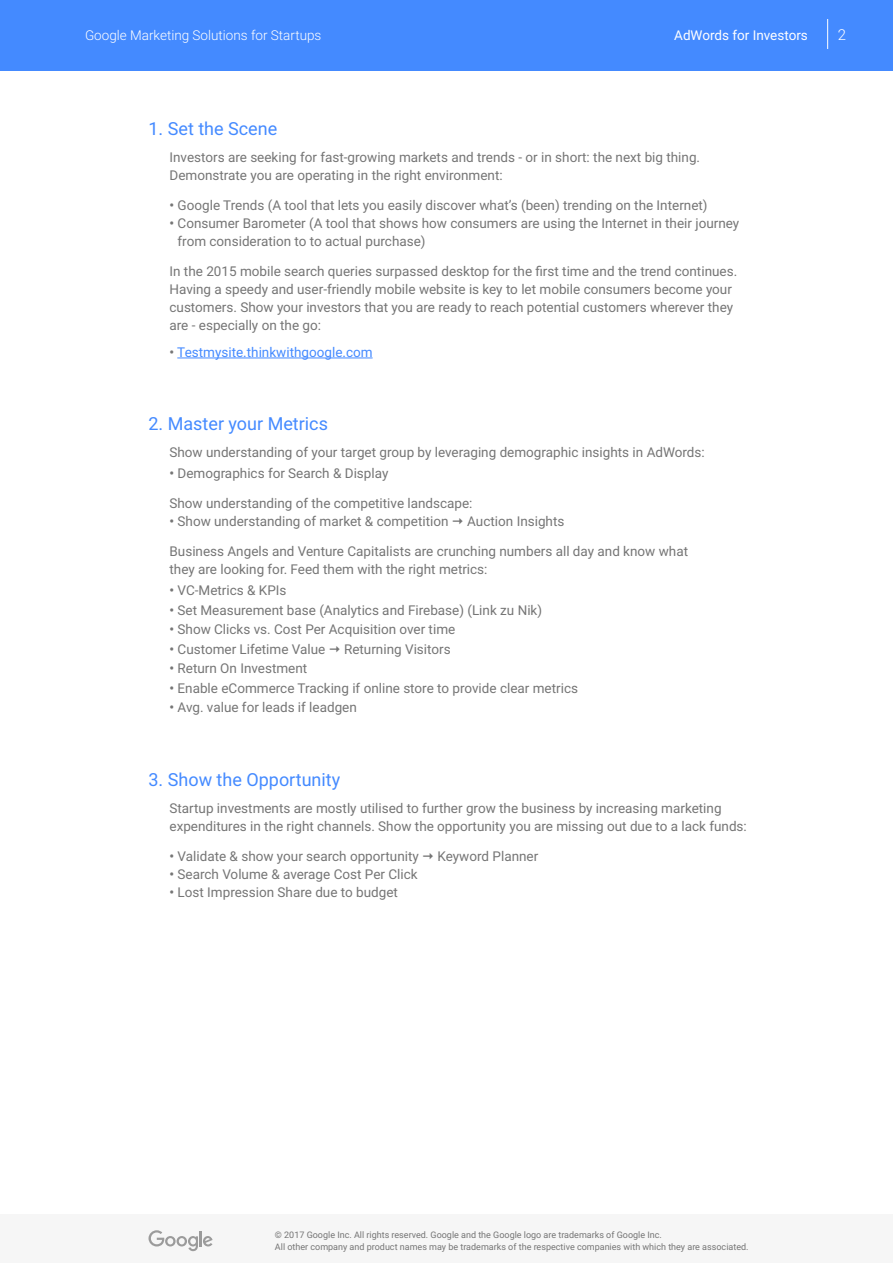
<style>
.page{position:relative;width:893px;height:1263px;background:#fff}
.page>*{position:absolute;margin:0;border:0;box-sizing:border-box;transform-origin:0 0}
.t1{font:18px "Roboto";color:#448aff}
.t2{font:300 15px "Roboto";color:#fff}
.t3{font:13.5px/18px "Roboto";color:#757575}
.t4{font:300 13.5px "Roboto";color:#fff}
.t5{font:13.5px "Roboto";color:#448aff}
.t6{font:13.5px "Roboto";color:#fff}
.t7{font:9px/12px "Roboto";color:#757575}
.s1{font-weight:500}
.s2{font-weight:500;color:#757575}
</style>
<div class="page">
<div style="left:0;top:0;width:893px;height:70px;background:#448aff"></div>
<hr style="left:177px;top:358px;width:196px;height:1px;background:#448aff">
<hr style="left:827px;top:19px;width:1px;height:30px;background:#fff">
<div style="left:0;top:1215px;width:893px;height:48px;background:#f6f6f6"></div>
<svg style="left:149px;top:1230px;width:64px;height:21px"></svg>
<p class="t4" style="left:85px;top:25px;width:238px">Google Marketing Solutions for Startups</p>
<p class="t6" style="left:674px;top:25px;width:135px">AdWords for Investors</p>
<p class="t2" style="left:838px;top:24px;width:10px">2</p>
<h1 class="t1" style="left:148px;top:116px;width:130px">1. Set the Scene</h1>
<p class="t3" style="left:170px;top:148px;width:532px">Investors are seeking for fast-growing markets and trends - or in short: the next big thing.<br>Demonstrate you are operating in the right environment:</p>
<p class="t3" style="left:170px;top:196px;width:540px"><span class="s1">•</span> Google Trends (A tool that lets you easily discover what’s (been) trending on the Internet)</p>
<p class="t3" style="left:178px;top:214px;width:563px;text-indent:-8px"><span class="s1">•</span> Consumer Barometer (A tool that shows how consumers are using the Internet in their journey from consideration to to actual purchase)</p>
<p class="t3" style="left:170px;top:262px;width:569px">In the 2015 mobile search queries surpassed desktop for the first time and the trend continues.<br>Having a speedy and user-friendly mobile website is key to let mobile consumers become your customers. Show your investors that you are ready to reach potential customers wherever they are - especially on the go:</p>
<p class="t5" style="left:170px;top:343px;width:205px"><span class="s2">•</span> Testmysite.thinkwithgoogle.com</p>
<h1 class="t1" style="left:148px;top:411px;width:181px">2. Master your Metrics</h1>
<p class="t3" style="left:170px;top:443px;width:537px">Show understanding of your target group by leveraging demographic insights in AdWords:</p>
<p class="t3" style="left:170px;top:464px;width:220px"><span class="s1">•</span> Demographics for Search &amp; Display</p>
<p class="t3" style="left:170px;top:494px;width:305px">Show understanding of the competitive landscape:</p>
<p class="t3" style="left:170px;top:512px;width:281px"><span class="s1">•</span> Show understanding of market &amp; competition</p>
<p class="t3" style="left:467px;top:512px;width:99px">Auction Insights</p>
<p class="t3" style="left:170px;top:542px;width:520px">Business Angels and Venture Capitalists are crunching numbers all day and know what they are looking for. Feed them with the right metrics:</p>
<p class="t3" style="left:170px;top:581px;width:119px"><span class="s1">•</span> VC-Metrics &amp; KPIs</p>
<p class="t3" style="left:170px;top:601px;width:374px"><span class="s1">•</span> Set Measurement base (Analytics and Firebase) (Link zu Nik)</p>
<p class="t3" style="left:170px;top:620px;width:287px"><span class="s1">•</span> Show Clicks vs. Cost Per Acquisition over time</p>
<p class="t3" style="left:170px;top:640px;width:157px"><span class="s1">•</span> Customer Lifetime Value</p>
<p class="t3" style="left:344px;top:640px;width:108px">Returning Visitors</p>
<p class="t3" style="left:170px;top:659px;width:139px"><span class="s1">•</span> Return On Investment</p>
<p class="t3" style="left:170px;top:679px;width:410px"><span class="s1">•</span> Enable eCommerce Tracking if online store to provide clear metrics</p>
<p class="t3" style="left:170px;top:698px;width:189px"><span class="s1">•</span> Avg. value for leads if leadgen</p>
<h1 class="t1" style="left:148px;top:767px;width:193px">3. Show the Opportunity</h1>
<p class="t3" style="left:170px;top:799px;width:579px">Startup investments are mostly utilised to further grow the business by increasing marketing expenditures in the right channels. Show the opportunity you are missing out due to a lack funds:</p>
<p class="t3" style="left:170px;top:847px;width:251px"><span class="s1">•</span> Validate &amp; show your search opportunity</p>
<p class="t3" style="left:438px;top:847px;width:102px">Keyword Planner</p>
<p class="t3" style="left:170px;top:865px;width:250px"><span class="s1">•</span> Search Volume &amp; average Cost Per Click</p>
<p class="t3" style="left:170px;top:883px;width:230px"><span class="s1">•</span> Lost Impression Share due to budget</p>
<p class="t7" style="left:275px;top:1228px;width:475px">© 2017 Google Inc. All rights reserved. Google and the Google logo are trademarks of Google Inc.<br>All other company and product names may be trademarks of the respective companies with which they are associated.</p>
</div>
